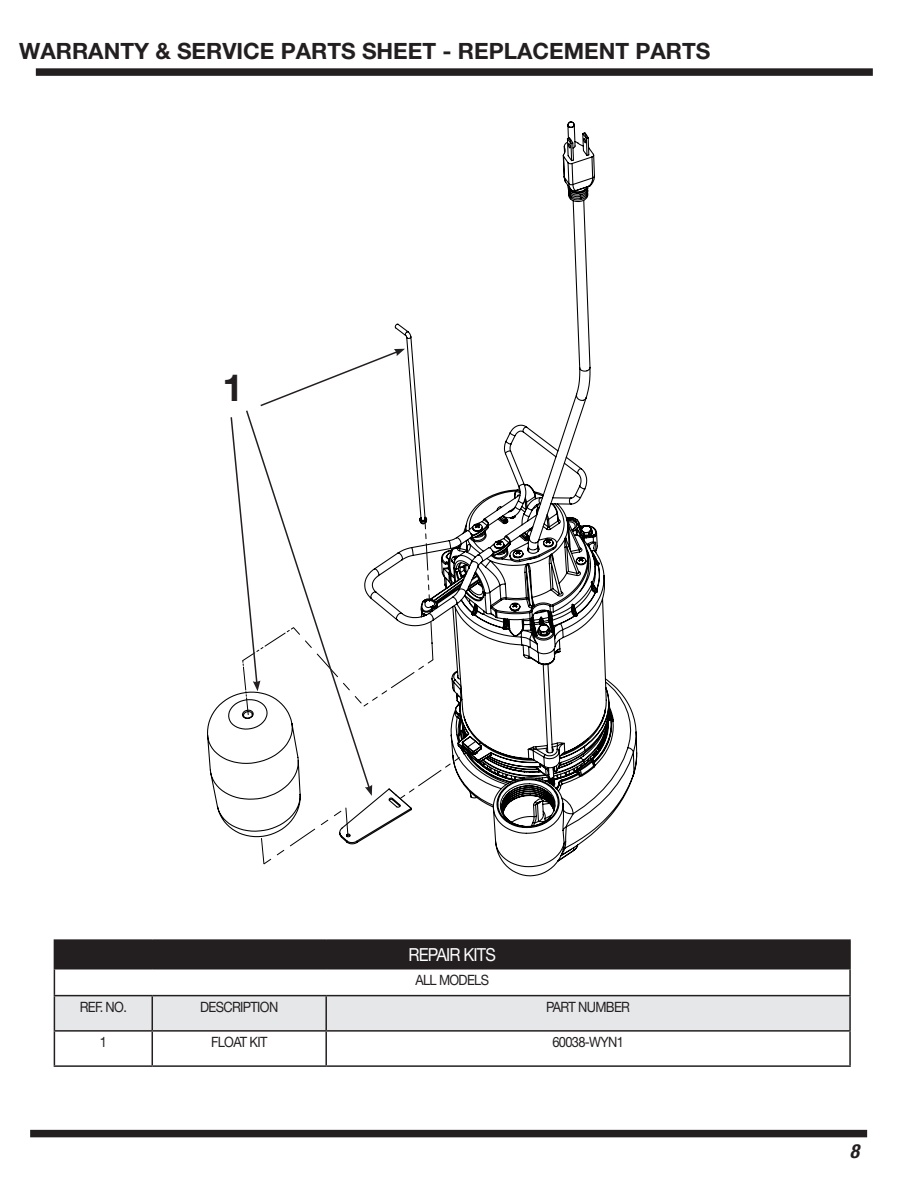
<style>
.page{position:relative;width:918px;height:1188px;background:#fff}
.page>*{position:absolute;margin:0;border:0;box-sizing:border-box;transform-origin:0 0}
.Troubleshtg_-_not__e{font:700 37.5px "Helvetica Neue LT Pro";color:#231f20}
.Figure_Label{font:700 22.5px "Helvetica Neue LT Pro";color:#231f20}
.Body_English{font:italic 700 condensed 19.5px "Helvetica Neue LT Pro";color:#231f20}
.Numbered_List{font:18px "Helvetica Neue LT Std";letter-spacing:-.05em;color:#fff;scale:.9 1}
.Numbered_List-2{font:14.25px "Helvetica Neue LT Std";letter-spacing:-.05em;color:#231f20;scale:.9 1}
</style>
<div class="page">
<div style="left:36px;top:68px;width:837px;height:8px;background:#231f20"></div>
<div style="left:30px;top:1130px;width:837px;height:7px;background:#231f20"></div>
<hr style="left:54px;top:939px;width:98px;height:2px;background:#231f20">
<hr style="left:152px;top:939px;width:174px;height:2px;background:#231f20">
<hr style="left:326px;top:939px;width:525px;height:2px;background:#231f20">
<hr style="left:849px;top:941px;width:2px;height:27px;background:#231f20">
<svg style="left:54px;top:941px;width:795px;height:89px"></svg>
<hr style="left:152px;top:968px;width:174px;height:1px;background:#231f20">
<hr style="left:326px;top:968px;width:525px;height:1px;background:#231f20">
<hr style="left:849px;top:969px;width:2px;height:26px;background:#231f20">
<hr style="left:54px;top:995px;width:98px;height:1px;background:#231f20">
<hr style="left:54px;top:996px;width:1px;height:34px;background:#231f20">
<hr style="left:152px;top:995px;width:174px;height:1px;background:#231f20">
<hr style="left:152px;top:996px;width:1px;height:34px;background:#231f20">
<hr style="left:326px;top:995px;width:525px;height:1px;background:#231f20">
<hr style="left:325px;top:996px;width:2px;height:34px;background:#231f20">
<hr style="left:849px;top:996px;width:2px;height:34px;background:#231f20">
<hr style="left:54px;top:1030px;width:98px;height:2px;background:#231f20">
<hr style="left:54px;top:1032px;width:1px;height:33px;background:#231f20">
<hr style="left:152px;top:1030px;width:174px;height:2px;background:#231f20">
<hr style="left:152px;top:1032px;width:1px;height:33px;background:#231f20">
<hr style="left:326px;top:1030px;width:525px;height:2px;background:#231f20">
<hr style="left:325px;top:1032px;width:2px;height:33px;background:#231f20">
<hr style="left:849px;top:1032px;width:2px;height:33px;background:#231f20">
<hr style="left:54px;top:1065px;width:98px;height:2px;background:#231f20">
<hr style="left:152px;top:1065px;width:174px;height:2px;background:#231f20">
<hr style="left:326px;top:1065px;width:525px;height:2px;background:#231f20">
<svg style="left:207px;top:121px;width:431px;height:756px"></svg>
<svg style="left:388px;top:751px;width:81px;height:58px"></svg>
<svg style="left:261px;top:807px;width:88px;height:58px"></svg>
<svg style="left:230px;top:416px;width:204px;height:299px"></svg>
<svg style="left:245px;top:409px;width:126px;height:381px"></svg>
<svg style="left:365px;top:785px;width:7px;height:11px"></svg>
<svg style="left:259px;top:349px;width:146px;height:59px"></svg>
<p class="Figure_Label" style="left:19px;top:37px;width:693px">WARRANTY &amp; SERVICE PARTS SHEET - REPLACEMENT PARTS</p>
<p class="Troubleshtg_-_not__e" style="left:222px;top:364px;width:22px">1</p>
<p class="Numbered_List" style="left:409px;top:944px;width:98px">REPAIR KITS</p>
<p class="Numbered_List-2" style="left:415px;top:971px;width:83px">ALL MODELS</p>
<p class="Numbered_List-2" style="left:80px;top:998px;width:54px">REF. NO.</p>
<p class="Numbered_List-2" style="left:200px;top:998px;width:88px">DESCRIPTION</p>
<p class="Numbered_List-2" style="left:546px;top:998px;width:95px">PART NUMBER</p>
<p class="Numbered_List-2" style="left:100px;top:1033px;width:9px">1</p>
<p class="Numbered_List-2" style="left:211px;top:1033px;width:64px">FLOAT KIT</p>
<p class="Numbered_List-2" style="left:552px;top:1033px;width:81px">60038-WYN1</p>
<p class="Body_English" style="left:850px;top:1139px;width:11px">8</p>
</div>
